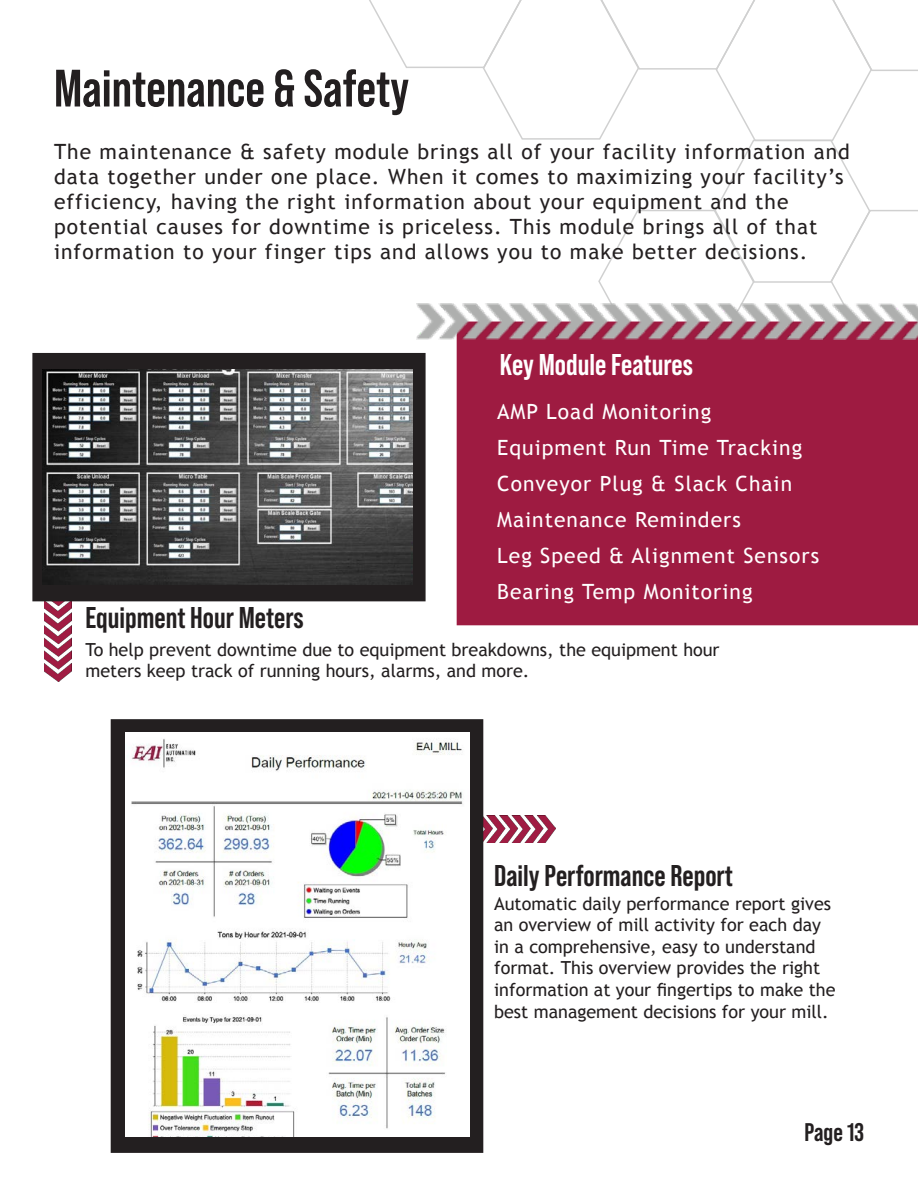
<style>
.page{position:relative;width:918px;height:1188px;background:#fff}
.page>*{position:absolute;margin:0;border:0;box-sizing:border-box;transform-origin:0 0}
.t1{font:700 52.5px "Bebas Neue Pro";color:#231f20}
.t2{font:700 30px "Bebas Neue Pro";color:#231f20}
.t3{font:700 30px "Bebas Neue Pro";color:#fff}
.t4{font:700 25.5px "Bebas Neue Pro";color:#231f20}
.t5{font:21px/25.2px "Trebuchet MS";letter-spacing:.05em;color:#231f20}
.t6{font:21px "Trebuchet MS";letter-spacing:.05em;color:#fff}
.t7{font:18px/21.6px "Trebuchet MS";color:#231f20}
</style>
<div class="page">
<img style="left:483px;top:815px;width:72px;height:27px">
<img style="left:44px;top:601px;width:27px;height:80px">
<div style="left:112px;top:720px;width:370px;height:432px;background:#231f20"></div>
<div style="left:111px;top:719px;width:372px;height:434px;border:2px solid #231f20"></div>
<div style="left:34px;top:354px;width:390px;height:246px;background:#231f20"></div>
<div style="left:32px;top:353px;width:394px;height:248px;border:2px solid #231f20"></div>
<svg style="left:366px;top:0;width:552px;height:354px"></svg>
<div style="left:457px;top:340px;width:461px;height:285px;background:#9e1b41"></div>
<img style="left:417px;top:304px;width:501px;height:36px">
<img style="left:42px;top:370px;width:371px;height:215px">
<img style="left:125px;top:732px;width:345px;height:405px">
<p class="t1" style="left:54px;top:58px;width:357px">Maintenance &amp; Safety</p>
<p class="t5" style="left:54px;top:139px;width:798px">The maintenance &amp; safety module brings all of your facility information and data together under one place. When it comes to maximizing your facility’s efficiency, having the right information about your equipment and the potential causes for downtime is priceless. This module brings all of that information to your finger tips and allows you to make better decisions.</p>
<p class="t3" style="left:500px;top:348px;width:195px">Key Module Features</p>
<p class="t2" style="left:86px;top:601px;width:220px">Equipment Hour Meters</p>
<p class="t6" style="left:497px;top:399px;width:216px">AMP Load Monitoring</p>
<p class="t6" style="left:497px;top:435px;width:307px">Equipment Run Time Tracking</p>
<p class="t6" style="left:497px;top:471px;width:296px">Conveyor Plug &amp; Slack Chain</p>
<p class="t6" style="left:497px;top:507px;width:245px">Maintenance Reminders</p>
<p class="t6" style="left:497px;top:543px;width:324px">Leg Speed &amp; Alignment Sensors</p>
<p class="t6" style="left:497px;top:579px;width:257px">Bearing Temp Monitoring</p>
<p class="t7" style="left:86px;top:639px;width:636px">To help prevent downtime due to equipment breakdowns, the equipment hour meters keep track of running hours, alarms, and more.</p>
<p class="t2" style="left:494px;top:858px;width:241px">Daily Performance Report</p>
<p class="t7" style="left:494px;top:893px;width:343px">Automatic daily performance report gives an overview of mill activity for each day in a comprehensive, easy to understand format. This overview provides the right information at your fingertips to make the best management decisions for your mill.</p>
<p class="t4" style="left:804px;top:1118px;width:61px">Page 13</p>
</div>
